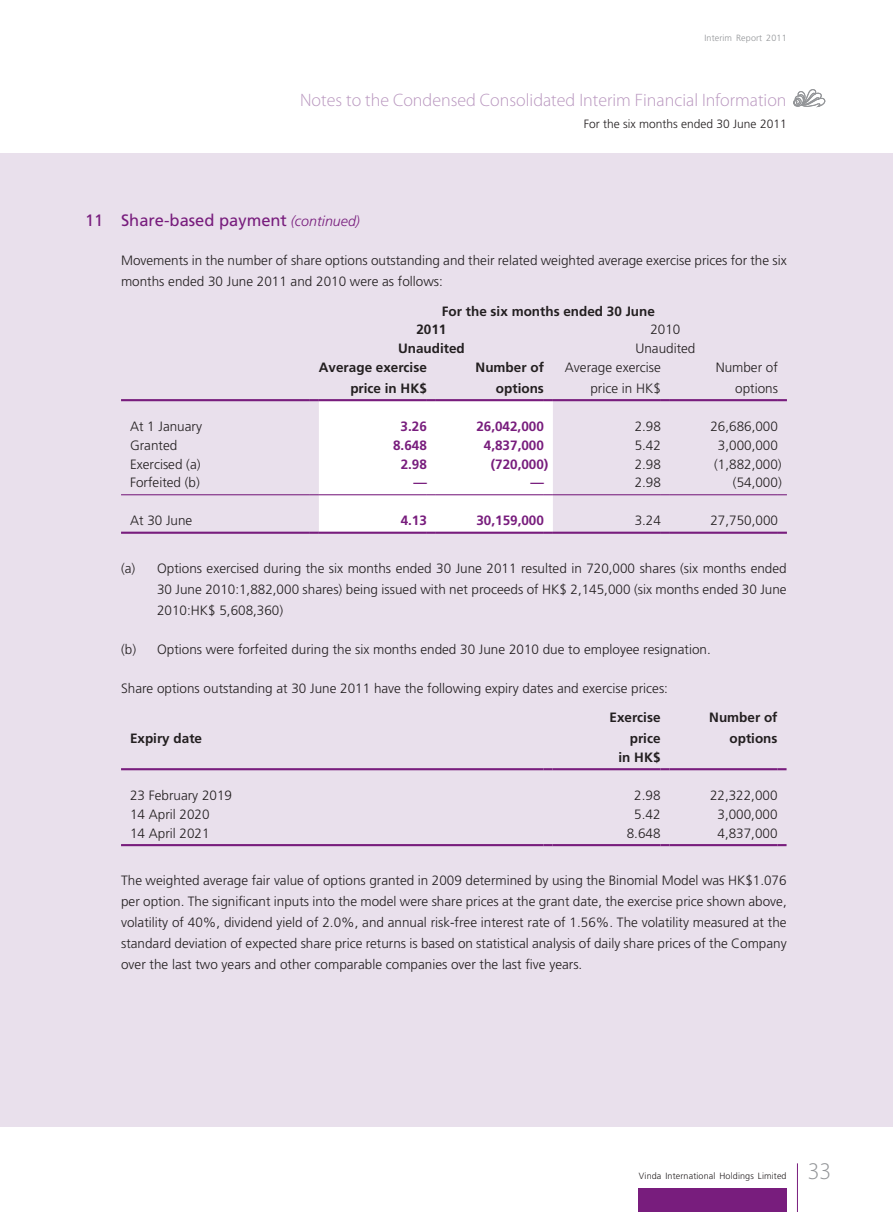
<style>
.page{position:relative;width:893px;height:1212px;background:#fff}
.page>*{position:absolute;margin:0;border:0;box-sizing:border-box;transform-origin:0 0}
.t1{font:300 24px "Myriad Pro";color:#939598}
.t2{font:300 18px "Myriad Pro";color:#b997bf}
.t3{font:16.5px "Frutiger LT Std";color:#781d7d}
.t4{font:300 13.5px/21px "Frutiger LT Std";color:#231f20;text-align:right}
.t5{font:700 13.5px/21px "Frutiger LT Std";color:#231f20;text-align:right}
.t6{font:700 13.5px "Frutiger LT Std";color:#781d7d}
.t7{font:300 12px "Frutiger LT Std";color:#231f20}
.t8{font:300 9px "Frutiger LT Std";letter-spacing:.015em;color:#231f20}
.t9{font:300 9px "Frutiger LT Std";letter-spacing:.015em;color:#939598}
.s1{font-weight:300;font-style:italic;font-size:14.25px}
</style>
<div class="page">
<div style="left:0;top:153px;width:893px;height:974px;background:#e9e0ec"></div>
<svg style="left:793px;top:89px;width:32px;height:19px"></svg>
<hr style="left:797px;top:1163px;width:1px;height:49px;background:#781d7d">
<div style="left:639px;top:1188px;width:148px;height:24px;background:#781d7d"></div>
<hr style="left:121px;top:399px;width:189px;height:2px;background:#781d7d">
<hr style="left:553px;top:399px;width:108px;height:2px;background:#781d7d">
<svg style="left:661px;top:399px;width:9px;height:2px"></svg>
<hr style="left:670px;top:399px;width:108px;height:2px;background:#781d7d">
<svg style="left:778px;top:399px;width:9px;height:2px"></svg>
<hr style="left:121px;top:494px;width:189px;height:1px;background:#781d7d">
<hr style="left:553px;top:494px;width:108px;height:1px;background:#781d7d">
<hr style="left:670px;top:494px;width:108px;height:1px;background:#781d7d">
<hr style="left:121px;top:532px;width:189px;height:2px;background:#781d7d">
<svg style="left:310px;top:399px;width:243px;height:135px;background:#f8f4f9"></svg>
<hr style="left:553px;top:532px;width:108px;height:2px;background:#781d7d">
<svg style="left:661px;top:532px;width:9px;height:2px"></svg>
<hr style="left:670px;top:532px;width:108px;height:2px;background:#781d7d">
<svg style="left:778px;top:532px;width:9px;height:2px"></svg>
<hr style="left:121px;top:768px;width:422px;height:2px;background:#781d7d">
<svg style="left:543px;top:768px;width:9px;height:2px"></svg>
<hr style="left:552px;top:768px;width:108px;height:2px;background:#781d7d">
<svg style="left:660px;top:768px;width:9px;height:2px"></svg>
<hr style="left:669px;top:768px;width:108px;height:2px;background:#781d7d">
<svg style="left:777px;top:768px;width:9px;height:2px"></svg>
<hr style="left:121px;top:844px;width:422px;height:2px;background:#781d7d">
<svg style="left:543px;top:844px;width:9px;height:2px"></svg>
<hr style="left:552px;top:844px;width:108px;height:2px;background:#781d7d">
<svg style="left:660px;top:844px;width:9px;height:2px"></svg>
<hr style="left:669px;top:844px;width:108px;height:2px;background:#781d7d">
<svg style="left:777px;top:844px;width:9px;height:2px"></svg>
<p class="t9" style="left:704px;top:33px;width:84px">Interim Report 2011</p>
<h2 class="t2" style="left:300px;top:90px;width:488px">Notes to the Condensed Consolidated Interim Financial Information</h2>
<p class="t7" style="left:584px;top:117px;width:204px">For the six months ended 30 June 2011</p>
<p class="t3" style="left:85px;top:211px;width:276px">11 Share-based payment <span class="s1">(continued)</span></p>
<p class="t4" style="left:121px;top:250px;width:667px;text-align:left">Movements in the number of share options outstanding and their related weighted average exercise prices for the six months ended 30 June 2011 and 2010 were as follows:</p>
<p class="t5" style="left:416px;top:301px;width:240px;line-height:18.8px;text-align:left;text-indent:25px">For the six months ended 30 June<br>2011</p>
<p class="t4" style="left:650px;top:319px;width:32px">2010</p>
<p class="t5" style="left:398px;top:338px;width:68px">Unaudited</p>
<p class="t4" style="left:635px;top:338px;width:62px">Unaudited</p>
<p class="t5" style="left:319px;top:357px;width:110px">Average exercise price in HK$</p>
<p class="t5" style="left:476px;top:357px;width:70px">Number of options</p>
<p class="t4" style="left:565px;top:357px;width:97px">Average exercise price in HK$</p>
<p class="t4" style="left:716px;top:357px;width:64px">Number of options</p>
<p class="t4" style="left:130px;top:416px;width:74px">At 1 January</p>
<p class="t6" style="left:401px;top:418px;width:28px">3.26</p>
<p class="t6" style="left:476px;top:418px;width:69px">26,042,000</p>
<p class="t4" style="left:635px;top:416px;width:28px">2.98</p>
<p class="t4" style="left:710px;top:416px;width:69px">26,686,000</p>
<p class="t4" style="left:130px;top:435px;width:49px">Granted</p>
<p class="t6" style="left:393px;top:437px;width:35px">8.648</p>
<p class="t6" style="left:484px;top:437px;width:62px">4,837,000</p>
<p class="t4" style="left:635px;top:435px;width:28px">5.42</p>
<p class="t4" style="left:718px;top:435px;width:62px">3,000,000</p>
<p class="t4" style="left:130px;top:454px;width:72px">Exercised (a)</p>
<p class="t6" style="left:401px;top:456px;width:28px">2.98</p>
<p class="t6" style="left:491px;top:456px;width:59px">(720,000)</p>
<p class="t4" style="left:635px;top:454px;width:28px">2.98</p>
<p class="t4" style="left:714px;top:454px;width:69px">(1,882,000)</p>
<p class="t4" style="left:130px;top:472px;width:71px">Forfeited (b)</p>
<p class="t6" style="left:413px;top:475px;width:15px">—</p>
<p class="t6" style="left:530px;top:475px;width:15px">—</p>
<p class="t4" style="left:635px;top:472px;width:28px">2.98</p>
<p class="t4" style="left:733px;top:472px;width:50px">(54,000)</p>
<p class="t4" style="left:130px;top:510px;width:64px">At 30 June</p>
<p class="t6" style="left:401px;top:513px;width:28px">4.13</p>
<p class="t6" style="left:476px;top:513px;width:69px">30,159,000</p>
<p class="t4" style="left:635px;top:510px;width:28px">3.24</p>
<p class="t4" style="left:710px;top:510px;width:69px">27,750,000</p>
<p class="t4" style="left:157px;top:558px;width:631px;text-align:justify;text-indent:-36px">(a) Options exercised during the six months ended 30 June 2011 resulted in 720,000 shares (six months ended 30 June 2010:1,882,000 shares) being issued with net proceeds of HK$ 2,145,000 (six months ended 30 June 2010:HK$ 5,608,360)</p>
<p class="t4" style="left:121px;top:639px;width:591px">(b) Options were forfeited during the six months ended 30 June 2010 due to employee resignation.</p>
<p class="t4" style="left:121px;top:678px;width:548px">Share options outstanding at 30 June 2011 have the following expiry dates and exercise prices:</p>
<p class="t5" style="left:130px;top:728px;width:74px">Expiry date</p>
<p class="t5" style="left:609px;top:707px;width:53px">Exercise price</p>
<p class="t5" style="left:709px;top:707px;width:70px">Number of options</p>
<p class="t5" style="left:618px;top:746px;width:44px">in HK$</p>
<p class="t4" style="left:130px;top:785px;width:104px">23 February 2019</p>
<p class="t4" style="left:634px;top:785px;width:28px">2.98</p>
<p class="t4" style="left:710px;top:785px;width:69px">22,322,000</p>
<p class="t4" style="left:130px;top:804px;width:81px">14 April 2020</p>
<p class="t4" style="left:634px;top:804px;width:28px">5.42</p>
<p class="t4" style="left:717px;top:804px;width:62px">3,000,000</p>
<p class="t4" style="left:130px;top:823px;width:81px">14 April 2021</p>
<p class="t4" style="left:627px;top:823px;width:35px">8.648</p>
<p class="t4" style="left:717px;top:823px;width:62px">4,837,000</p>
<p class="t4" style="left:121px;top:870px;width:667px;text-align:justify">The weighted average fair value of options granted in 2009 determined by using the Binomial Model was HK$1.076 per option. The significant inputs into the model were share prices at the grant date, the exercise price shown above, volatility of 40%, dividend yield of 2.0%, and annual risk-free interest rate of 1.56%. The volatility measured at the standard deviation of expected share price returns is based on statistical analysis of daily share prices of the Company over the last two years and other comparable companies over the last five years.</p>
<p class="t8" style="left:639px;top:1170px;width:149px">Vinda International Holdings Limited</p>
<h1 class="t1" style="left:808px;top:1158px;width:25px">33</h1>
</div>
